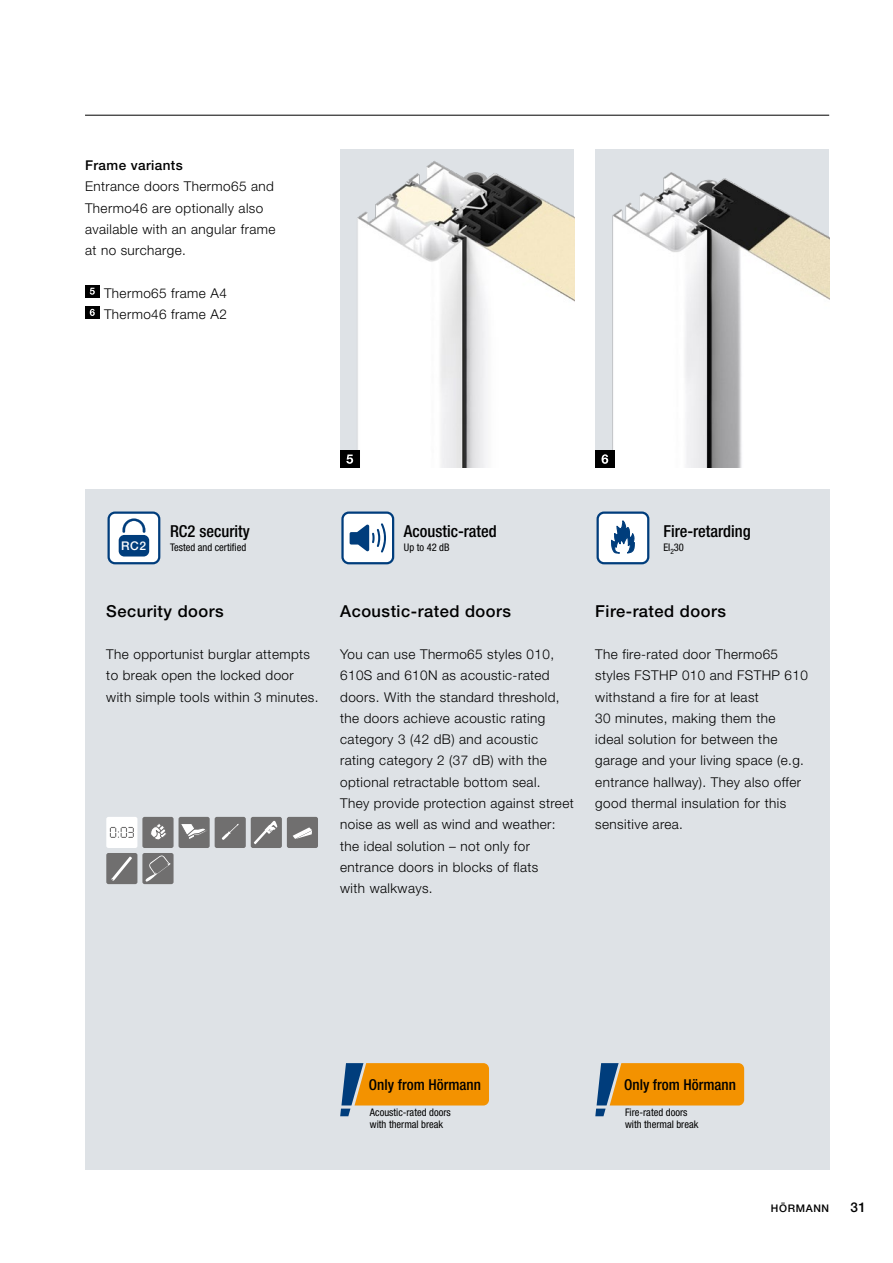
<style>
.page{position:relative;width:893px;height:1263px;background:#fff}
.page>*{position:absolute;margin:0;border:0;box-sizing:border-box;transform-origin:0 0}
.t1{font:500 16.5px "Hoermann Helvetica Neue";letter-spacing:.03em;color:#000}
.t2{font:500 condensed 16.5px "Hoermann Helvetica Neue";color:#000}
.t3{font:500 condensed 15px "Hoermann Helvetica Neue";color:#000}
.t4{font:300 13.5px/21.3px "Hoermann Helvetica Neue";letter-spacing:.03em;color:#000}
.t5{font:500 13.5px "Hoermann Helvetica Neue";letter-spacing:.03em;color:#000}
.t6{font:500 12px "Hoermann Helvetica Neue";color:#fff}
.t7{font:condensed 10.5px/12px "Hoermann Helvetica Neue";color:#000}
.t8{font:500 10.5px "Hoermann Helvetica Neue";letter-spacing:.06em;color:#000}
</style>
<div class="page">
<div style="left:85px;top:489px;width:744px;height:680px;background:#dee2e6"></div>
<img style="left:340px;top:149px;width:234px;height:319px">
<img style="left:595px;top:149px;width:234px;height:319px">
<div style="left:342px;top:513px;width:51px;height:50px;background:#fff;border-radius:6px"></div>
<div style="left:341px;top:511px;width:53px;height:53px;border:2px solid #003d7c;border-radius:6px"></div>
<svg style="left:350px;top:523px;width:36px;height:29px"></svg>
<div style="left:598px;top:513px;width:50px;height:50px;background:#fff;border-radius:6px"></div>
<div style="left:596px;top:511px;width:53px;height:53px;border:2px solid #003d7c;border-radius:6px"></div>
<svg style="left:611px;top:520px;width:24px;height:34px"></svg>
<div style="left:109px;top:513px;width:50px;height:50px;background:#fff;border-radius:6px"></div>
<div style="left:108px;top:511px;width:52px;height:53px;border:2px solid #003d7c;border-radius:6px"></div>
<div style="left:119px;top:535px;width:30px;height:21px;background:#003d7c;border-radius:6px"></div>
<svg style="left:122px;top:518px;width:23px;height:15px"></svg>
<svg style="left:595px;top:1063px;width:149px;height:53px"></svg>
<svg style="left:340px;top:1063px;width:149px;height:53px"></svg>
<div style="left:85px;top:285px;width:14px;height:13px;background:#000"></div>
<svg style="left:90px;top:288px;width:5px;height:7px"></svg>
<div style="left:85px;top:306px;width:14px;height:13px;background:#000"></div>
<svg style="left:90px;top:309px;width:5px;height:7px"></svg>
<div style="left:595px;top:451px;width:19px;height:17px;background:#000"></div>
<svg style="left:601px;top:454px;width:7px;height:10px"></svg>
<div style="left:340px;top:451px;width:19px;height:17px;background:#000"></div>
<svg style="left:346px;top:454px;width:7px;height:10px"></svg>
<div style="left:179px;top:817px;width:31px;height:31px;background:#706f6f;border-radius:2px"></div>
<svg style="left:181px;top:824px;width:25px;height:15px"></svg>
<div style="left:287px;top:817px;width:31px;height:31px;background:#706f6f;border-radius:2px"></div>
<svg style="left:293px;top:827px;width:19px;height:12px"></svg>
<div style="left:106px;top:817px;width:31px;height:31px;background:#fff;border-radius:2px"></div>
<svg style="left:110px;top:827px;width:24px;height:11px"></svg>
<div style="left:215px;top:817px;width:31px;height:31px;background:#706f6f;border-radius:2px"></div>
<svg style="left:222px;top:824px;width:17px;height:16px"></svg>
<div style="left:142px;top:817px;width:32px;height:31px;background:#706f6f;border-radius:2px"></div>
<div style="left:160px;top:831px;width:7px;height:7px;border:1px solid #706f6f;border-radius:2px"></div>
<svg style="left:151px;top:824px;width:15px;height:16px"></svg>
<div style="left:251px;top:817px;width:31px;height:31px;background:#706f6f;border-radius:2px"></div>
<svg style="left:254px;top:821px;width:23px;height:23px"></svg>
<div style="left:106px;top:853px;width:31px;height:31px;background:#706f6f;border-radius:2px"></div>
<svg style="left:111px;top:856px;width:21px;height:25px"></svg>
<div style="left:142px;top:853px;width:32px;height:31px;background:#706f6f;border-radius:2px"></div>
<svg style="left:146px;top:855px;width:24px;height:27px"></svg>
<hr style="left:85px;top:115px;width:744px;height:1px;background:#000">
<p class="t5" style="left:85px;top:156px;width:99px">Frame variants</p>
<p class="t4" style="left:85px;top:175px;width:192px">Entrance doors Thermo65 and<br>Thermo46 are optionally also available with an angular frame at no surcharge.</p>
<p class="t4" style="left:104px;top:281px;width:124px">Thermo65 frame A4<br>Thermo46 frame A2</p>
<p class="t6" style="left:121px;top:537px;width:27px">RC2</p>
<p class="t2" style="left:170px;top:520px;width:81px">RC2 security</p>
<p class="t7" style="left:170px;top:541px;width:78px">Tested and certified</p>
<p class="t1" style="left:106px;top:599px;width:119px">Security doors</p>
<p class="t4" style="left:106px;top:643px;width:214px">The opportunist burglar attempts to break open the locked door with simple tools within 3 minutes.</p>
<p class="t2" style="left:404px;top:520px;width:94px">Acoustic-rated</p>
<p class="t7" style="left:404px;top:541px;width:47px">Up to 42 dB</p>
<p class="t1" style="left:340px;top:599px;width:172px">Acoustic-rated doors</p>
<p class="t4" style="left:340px;top:643px;width:235px">You can use Thermo65 styles 010,<br>610S and 610N as acoustic-rated doors. With the standard threshold, the doors achieve acoustic rating category 3 (42 dB) and acoustic rating category 2 (37 dB) with the optional retractable bottom seal.<br>They provide protection against street noise as well as wind and weather: the ideal solution – not only for entrance doors in blocks of flats<br>with walkways.</p>
<p class="t2" style="left:663px;top:520px;width:89px">Fire-retarding</p>
<p class="t7" style="left:663px;top:541px;width:22px">EI<sub>2</sub>30</p>
<p class="t1" style="left:595px;top:599px;width:132px">Fire-rated doors</p>
<p class="t4" style="left:595px;top:643px;width:214px">The fire-rated door Thermo65 styles FSTHP 010 and FSTHP 610 withstand a fire for at least<br>30 minutes, making them the<br>ideal solution for between the garage and your living space (e.g. entrance hallway). They also offer good thermal insulation for this sensitive area.</p>
<p class="t3" style="left:369px;top:1074px;width:113px">Only from Hörmann</p>
<p class="t7" style="left:370px;top:1106px;width:82px">Acoustic-rated doors with thermal break</p>
<p class="t3" style="left:624px;top:1074px;width:113px">Only from Hörmann</p>
<p class="t7" style="left:625px;top:1106px;width:75px">Fire-rated doors with thermal break</p>
<p class="t8" style="left:771px;top:1201px;width:60px">HÖRMANN</p>
<p class="t5" style="left:850px;top:1198px;width:17px">31</p>
</div>
